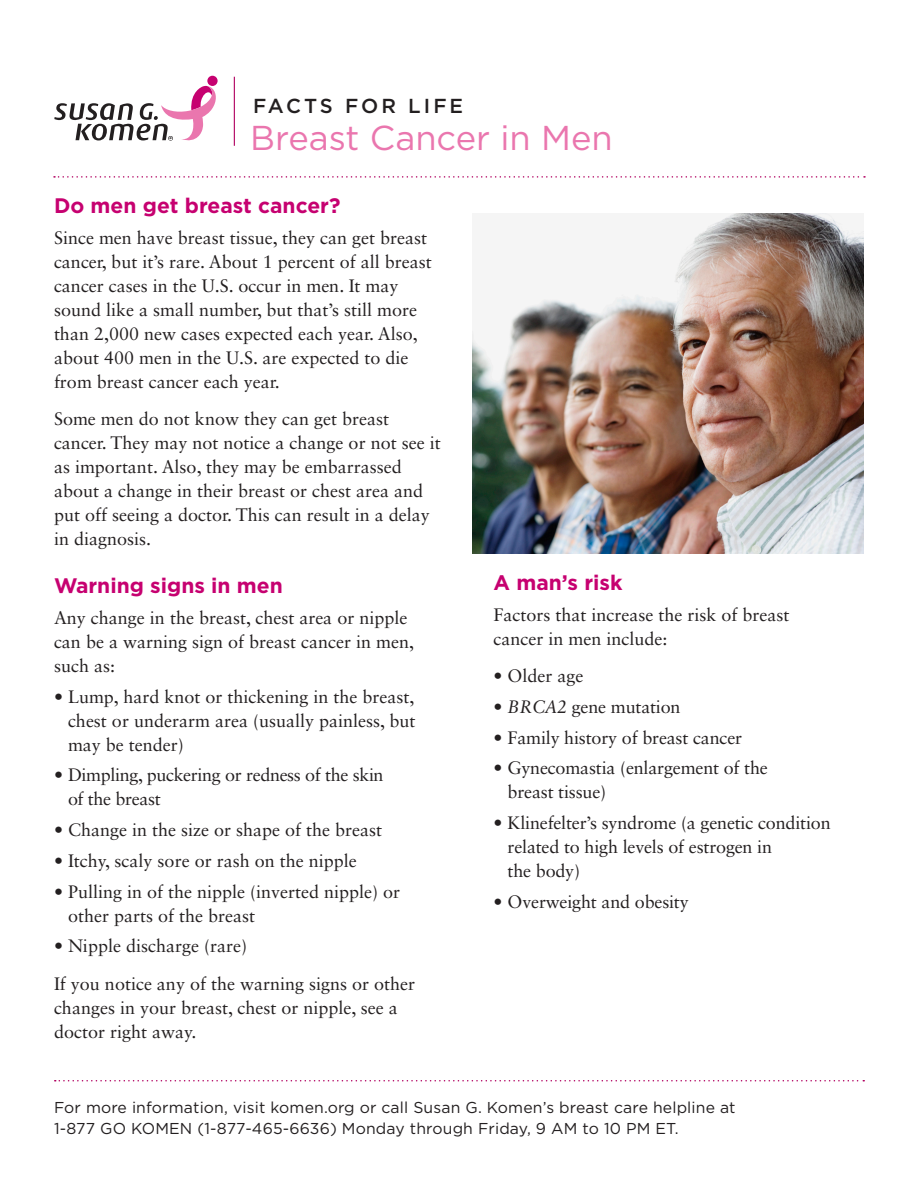
<style>
.page{position:relative;width:918px;height:1188px;background:#fff}
.page>*{position:absolute;margin:0;border:0;box-sizing:border-box;transform-origin:0 0}
.t1{font:34.5px "Gotham";color:#ea76ae}
.Text__12_pt{font:700 21px "Gotham";color:#c60170}
.t2{font:500 20.25px "Gotham";letter-spacing:.15em;color:#231f20}
.Text__12_pt-2{font:18px/24px "Sabon LT Std";color:#231f20}
.Text__12_pt-3{font:18px/24px "Sabon LT Std";letter-spacing:-.02em;color:#231f20}
.t3{font:15.75px/21px "Gotham";letter-spacing:.01em;color:#231f20}
.s1{font-style:italic}
</style>
<div class="page">
<svg style="left:54px;top:76px;width:164px;height:65px"></svg>
<svg style="left:55px;top:1080px;width:809px;height:2px"></svg>
<svg style="left:54px;top:176px;width:811px;height:2px"></svg>
<img style="left:472px;top:214px;width:392px;height:340px">
<hr style="left:234px;top:77px;width:1px;height:69px;background:#b10060">
<p class="t2" style="left:253px;top:94px;width:211px">FACTS FOR LIFE</p>
<p class="t1" style="left:250px;top:118px;width:364px">Breast Cancer in Men</p>
<p class="Text__12_pt" style="left:54px;top:193px;width:288px">Do men get breast cancer?</p>
<p class="Text__12_pt-2" style="left:54px;top:225px;width:379px">Since men have breast tissue, they can get breast cancer, but it’s rare. About 1 percent of all breast cancer cases in the U.S. occur in men. It may sound like a small number, but that’s still more than 2,000 new cases expected each year. Also, about 400 men in the U.S. are expected to die from breast cancer each year.</p>
<p class="Text__12_pt-2" style="left:54px;top:407px;width:388px">Some men do not know they can get breast cancer. They may not notice a change or not see it as important. Also, they may be embarrassed about a change in their breast or chest area and put off seeing a doctor. This can result in a delay in diagnosis.</p>
<p class="Text__12_pt" style="left:54px;top:574px;width:230px">Warning signs in men</p>
<p class="Text__12_pt-2" style="left:54px;top:606px;width:362px">Any change in the breast, chest area or nipple can be a warning sign of breast cancer in men, such as:</p>
<p class="Text__12_pt-2" style="left:68px;top:684px;width:349px;text-align:justify;text-indent:-14px">• Lump, hard knot or thickening in the breast, chest or underarm area (usually painless, but may be tender)</p>
<p class="Text__12_pt-3" style="left:68px;top:763px;width:317px;text-indent:-14px">• Dimpling, puckering or redness of the skin of the breast</p>
<p class="Text__12_pt-2" style="left:54px;top:818px;width:330px">• Change in the size or shape of the breast</p>
<p class="Text__12_pt-2" style="left:54px;top:849px;width:304px">• Itchy, scaly sore or rash on the nipple</p>
<p class="Text__12_pt-2" style="left:68px;top:879px;width:334px;text-indent:-14px">• Pulling in of the nipple (inverted nipple) or other parts of the breast</p>
<p class="Text__12_pt-2" style="left:54px;top:934px;width:195px">• Nipple discharge (rare)</p>
<p class="Text__12_pt-2" style="left:54px;top:972px;width:363px">If you notice any of the warning signs or other changes in your breast, chest or nipple, see a doctor right away.</p>
<p class="Text__12_pt" style="left:494px;top:570px;width:130px">A man’s risk</p>
<p class="Text__12_pt-2" style="left:494px;top:602px;width:298px">Factors that increase the risk of breast cancer in men include:</p>
<p class="Text__12_pt-2" style="left:494px;top:664px;width:91px">• Older age</p>
<p class="Text__12_pt-2" style="left:494px;top:694px;width:189px">• <span class="s1">BRCA2</span> gene mutation</p>
<p class="Text__12_pt-2" style="left:494px;top:725px;width:250px">• Family history of breast cancer</p>
<p class="Text__12_pt-2" style="left:508px;top:756px;width:262px;text-indent:-14px">• Gynecomastia (enlargement of the breast tissue)</p>
<p class="Text__12_pt-2" style="left:508px;top:811px;width:325px;text-indent:-14px">• Klinefelter’s syndrome (a genetic condition related to high levels of estrogen in<br>the body)</p>
<p class="Text__12_pt-2" style="left:494px;top:889px;width:197px">• Overweight and obesity</p>
<p class="t3" style="left:54px;top:1097px;width:683px">For more information, visit komen.org or call Susan G. Komen’s breast care helpline at<br>1-877 GO KOMEN (1-877-465-6636) Monday through Friday, 9 AM to 10 PM ET.</p>
</div>
